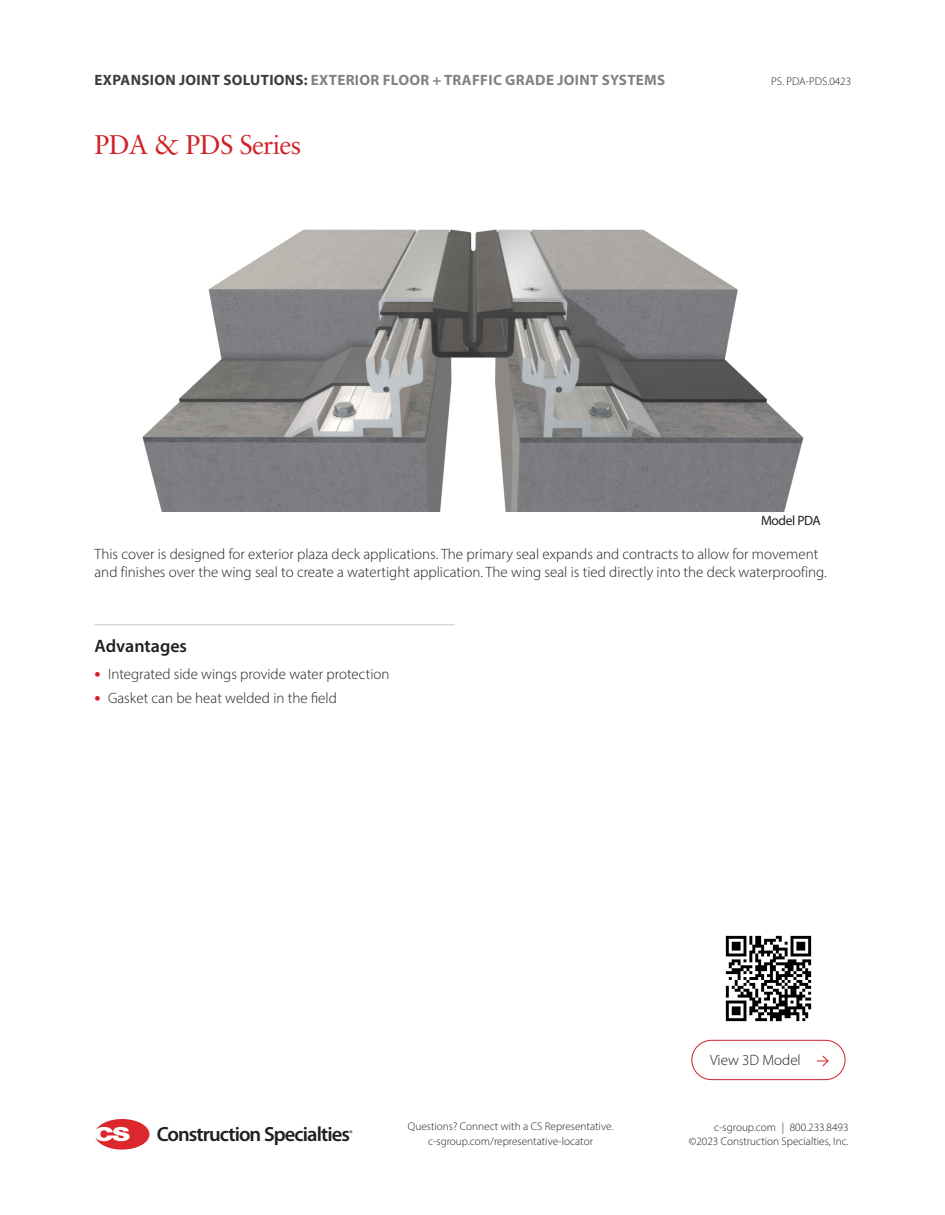
<style>
.page{position:relative;width:945px;height:1215px;background:#fff}
.page>*{position:absolute;margin:0;border:0;box-sizing:border-box;transform-origin:0 0}
.Red_Title{font:27px "Sabon LT Pro";letter-spacing:-.03em;color:#d1232a}
.t1{font:600 20.55px "Myriad Pro";letter-spacing:-.045em;color:#231f20}
.Bullet_List_Subhead{font:600 18px "Myriad Pro";color:#231f20}
.Intro_paragraph{font:300 15px/18px "Myriad Pro";color:#231f20}
.t2{font:700 15px "Myriad Pro";letter-spacing:.02em;color:#808285}
.Paragraph_2_Style{font:300 15px "Myriad Pro";color:#231f20}
.t3{font:13.5px "Myriad Pro";letter-spacing:-.03em;color:#231f20}
.t4{font:300 11.25px/14.2px "Myriad Pro";color:#231f20;text-align:center}
.t5{font:600 8.25px "Myriad Pro";color:#231f20}
.s1{color:#3e3e3f}
.s2{font-weight:700;font-size:18px;color:#d1232a}
</style>
<div class="page">
<svg style="left:95px;top:1119px;width:54px;height:31px"></svg>
<hr style="left:94px;top:625px;width:361px;height:1px;background:#c7c8ca">
<img style="left:142px;top:229px;width:662px;height:283px">
<img style="left:725px;top:935px;width:87px;height:87px">
<div style="left:692px;top:1040px;width:153px;height:40px;border:1px solid #cd202c;border-radius:20px"></div>
<svg style="left:817px;top:1055px;width:12px;height:12px"></svg>
<p class="t2" style="left:95px;top:70px;width:572px"><span class="s1">EXPANSION JOINT SOLUTIONS:</span> EXTERIOR FLOOR + TRAFFIC GRADE JOINT SYSTEMS</p>
<p class="t4" style="left:771px;top:74px;width:82px">PS. PDA-PDS.0423</p>
<p class="Red_Title" style="left:94px;top:128px;width:208px">PDA &amp; PDS Series</p>
<p class="t3" style="left:761px;top:512px;width:61px">Model PDA</p>
<p class="Intro_paragraph" style="left:94px;top:544px;width:734px">This cover is designed for exterior plaza deck applications. The primary seal expands and contracts to allow for movement and finishes over the wing seal to create a watertight application. The wing seal is tied directly into the deck waterproofing.</p>
<p class="Bullet_List_Subhead" style="left:94px;top:634px;width:94px">Advantages</p>
<p class="Intro_paragraph" style="left:94px;top:665px;width:297px"><span class="s2">•</span> Integrated side wings provide water protection</p>
<p class="Intro_paragraph" style="left:94px;top:689px;width:244px"><span class="s2">•</span> Gasket can be heat welded in the field</p>
<p class="Paragraph_2_Style" style="left:710px;top:1051px;width:92px">View 3D Model</p>
<p class="t4" style="left:408px;top:1119px;width:207px">Questions? Connect with a CS Representative. c-sgroup.com/representative-locator</p>
<p class="t4" style="left:714px;top:1120px;width:136px">c-sgroup.com | 800.233.8493</p>
<h2 class="t1" style="left:157px;top:1121px;width:195px">Construction Specialties</h2>
<p class="t4" style="left:689px;top:1134px;width:161px">©2023 Construction Specialties, Inc.</p>
<p class="t5" style="left:349px;top:1128px;width:5px">®</p>
</div>
